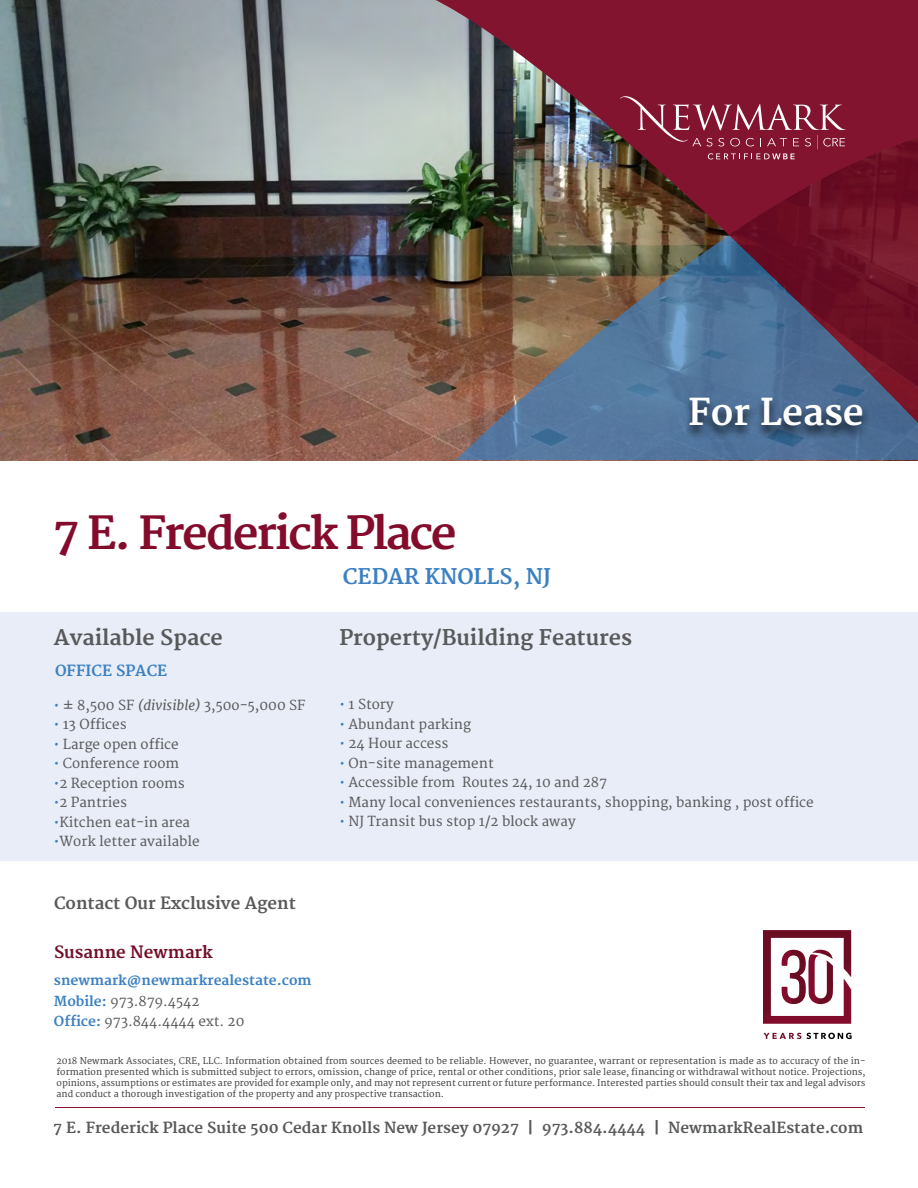
<style>
.page{position:relative;width:918px;height:1188px;background:#fff}
.page>*{position:absolute;margin:0;border:0;box-sizing:border-box;transform-origin:0 0}
.t1{font:700 44.4px "Merriweather";letter-spacing:-.05em;color:#830b2c}
.t2{font:700 36px "Merriweather";color:#fff}
.t3{font:700 21px "Merriweather";color:#58595b}
.t4{font:700 21px "Merriweather";color:#3b80c2}
.t5{font:700 16.5px "Merriweather";color:#58595b}
.t6{font:700 16.5px "Merriweather";color:#740e28}
.t7{font:700 15px "Merriweather";color:#58595b}
.t8{font:700 15px "Merriweather";color:#3b80c2}
.t9{font:13.5px "Merriweather";color:#58595b}
.t10{font:700 13.5px/20.5px "Merriweather";color:#3b80c2}
.t11{font:9px/10.8px "Merriweather";color:#414042;text-align:justify}
.s1{color:#3b80c2}
.s2{font-family:"Verdana"}
.s3{font-style:italic}
.s4{font-weight:400;color:#58595b}
</style>
<div class="page">
<img style="left:0;top:0;width:918px;height:461px">
<img style="left:456px;top:235px;width:462px;height:225px">
<img style="left:400px;top:0;width:518px;height:235px">
<svg style="left:729px;top:132px;width:189px;height:314px;background:#652f4b"></svg>
<svg style="left:620px;top:92px;width:226px;height:67px;background:#8e2e45"></svg>
<div style="left:0;top:613px;width:918px;height:248px;background:#e9edf7"></div>
<svg style="left:763px;top:930px;width:88px;height:94px"></svg>
<svg style="left:764px;top:1033px;width:88px;height:6px"></svg>
<div style="left:683px;top:396px;width:188px;height:45px;background:#000;opacity:.75"></div>
<hr style="left:55px;top:1107px;width:810px;height:1px;background:#82142e">
<h1 class="t1" style="left:53px;top:507px;width:406px">7 E. Frederick Place</h1>
<h3 class="t3" style="left:54px;top:625px;width:171px">Available Space</h3>
<h3 class="t8" style="left:55px;top:661px;width:114px">OFFICE SPACE</h3>
<h3 class="t4" style="left:343px;top:564px;width:210px">CEDAR KNOLLS, NJ</h3>
<h3 class="t3" style="left:339px;top:625px;width:294px">Property/Building Features</h3>
<h2 class="t2" style="left:688px;top:391px;width:177px">For Lease</h2>
<h3 class="t9" style="left:54px;top:697px;width:253px"><span class="s1">•</span> <span class="s2">±</span> 8,500 SF <span class="s3">(divisible)</span> 3,50o-5,000 SF</h3>
<h3 class="t9" style="left:54px;top:717px;width:74px"><span class="s1">•</span> 13 Offices</h3>
<h3 class="t9" style="left:54px;top:736px;width:126px"><span class="s1">•</span> Large open office</h3>
<h3 class="t9" style="left:54px;top:756px;width:127px"><span class="s1">•</span> Conference room</h3>
<h3 class="t9" style="left:54px;top:775px;width:132px"><span class="s1">•</span>2 Reception rooms</h3>
<h3 class="t9" style="left:54px;top:795px;width:75px"><span class="s1">•</span>2 Pantries</h3>
<h3 class="t9" style="left:54px;top:814px;width:138px"><span class="s1">•</span>Kitchen eat-in area</h3>
<h3 class="t9" style="left:54px;top:834px;width:147px"><span class="s1">•</span>Work letter available</h3>
<h3 class="t5" style="left:54px;top:894px;width:243px">Contact Our Exclusive Agent</h3>
<h3 class="t6" style="left:54px;top:943px;width:160px">Susanne Newmark</h3>
<h3 class="t10" style="left:54px;top:971px;width:259px">snewmark@newmarkrealestate.com<br>Mobile: <span class="s4">973.879.4542<br></span>Office: <span class="s4">973.844.4444 ext. 20</span></h3>
<h3 class="t9" style="left:339px;top:696px;width:56px"><span class="s1">•</span> 1 Story</h3>
<h3 class="t9" style="left:339px;top:716px;width:133px"><span class="s1">•</span> Abundant parking</h3>
<h3 class="t9" style="left:339px;top:735px;width:110px"><span class="s1">•</span> 24 Hour access</h3>
<h3 class="t9" style="left:339px;top:755px;width:156px"><span class="s1">•</span> On-site management</h3>
<h3 class="t9" style="left:339px;top:774px;width:269px"><span class="s1">•</span> Accessible from Routes 24, 10 and 287</h3>
<h3 class="t9" style="left:339px;top:794px;width:476px"><span class="s1">•</span> Many local conveniences restaurants, shopping, banking , post office</h3>
<h3 class="t9" style="left:339px;top:813px;width:238px"><span class="s1">•</span> NJ Transit bus stop 1/2 block away</h3>
<p class="t11" style="left:57px;top:1056px;width:810px">2018 Newmark Associates, CRE, LLC. Information obtained from sources deemed to be reliable. However, no guarantee, warrant or representation is made as to accuracy of the in&shy;formation presented which is submitted subject to errors, omission, change of price, rental or other conditions, prior sale lease, financing or withdrawal without notice. Projections, opinions, assumptions or estimates are provided for example only, and may not represent current or future performance. Interested parties should consult their tax and legal advisors and conduct a thorough investigation of the property and any prospective transaction.</p>
<h3 class="t7" style="left:53px;top:1119px;width:812px">7 E. Frederick Place Suite 500 Cedar Knolls New Jersey 07927 | 973.884.4444 | NewmarkRealEstate.com</h3>
</div>
